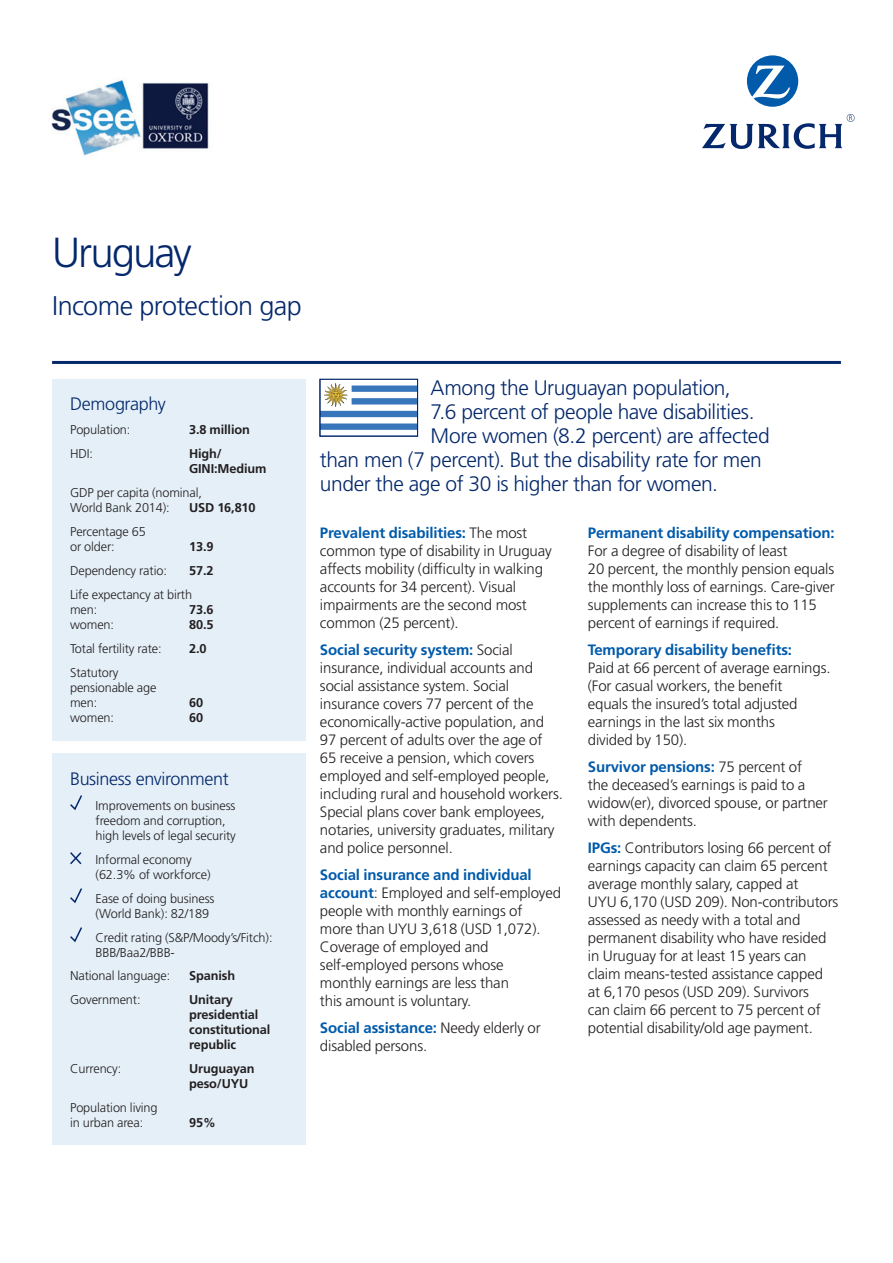
<style>
.page{position:relative;width:893px;height:1263px;background:#fff}
.page>*{position:absolute;margin:0;border:0;box-sizing:border-box;transform-origin:0 0}
.t1{font:300 42px "Frutiger LT Std";letter-spacing:-.045em;color:#04286b}
.t2{font:300 27px "Frutiger LT Std";letter-spacing:-.02em;color:#04286b}
.t3{font:300 21px "Frutiger LT Std";letter-spacing:-.02em;color:#04286b}
.t4{font:300 18px "Frutiger LT Std";letter-spacing:-.02em;color:#04286b}
.t5{font:300 15px/18px "Frutiger LT Std";letter-spacing:-.01em;color:#231f20}
.t6{font:700 15px "Frutiger LT Std";letter-spacing:-.01em;color:#015aaa}
.t7{font:300 12.75px/15px "Frutiger LT Std";letter-spacing:-.01em;color:#231f20}
.t8{font:700 12.75px/15px "Frutiger LT Std";letter-spacing:-.01em;color:#231f20}
.s1{font-weight:700;color:#015aaa}
</style>
<div class="page">
<div style="left:52px;top:379px;width:253px;height:361px;background:#e4eff8"></div>
<hr style="left:52px;top:361px;width:789px;height:3px;background:#04286b">
<div style="left:52px;top:753px;width:253px;height:392px;background:#e4eff8"></div>
<svg style="left:70px;top:795px;width:12px;height:15px"></svg>
<svg style="left:70px;top:852px;width:12px;height:13px"></svg>
<svg style="left:70px;top:888px;width:12px;height:16px"></svg>
<svg style="left:70px;top:927px;width:12px;height:16px"></svg>
<svg style="left:322px;top:383px;width:94px;height:47px"></svg>
<div style="left:320px;top:379px;width:98px;height:57px;border:1px solid #04286b"></div>
<img style="left:51px;top:80px;width:158px;height:76px">
<svg style="left:747px;top:55px;width:51px;height:52px"></svg>
<svg style="left:702px;top:114px;width:152px;height:35px"></svg>
<h1 class="t1" style="left:52px;top:229px;width:141px">Uruguay</h1>
<h2 class="t2" style="left:52px;top:290px;width:251px">Income protection gap</h2>
<p class="t4" style="left:70px;top:394px;width:97px">Demography</p>
<p class="t7" style="left:70px;top:423px;width:62px">Population:</p>
<p class="t8" style="left:189px;top:423px;width:62px">3.8 million</p>
<p class="t7" style="left:70px;top:447px;width:25px">HDI:</p>
<p class="t8" style="left:189px;top:447px;width:79px">High/<br>GINI:Medium</p>
<p class="t7" style="left:70px;top:486px;width:134px">GDP per capita (nominal,<br>World Bank 2014):</p>
<p class="t8" style="left:189px;top:501px;width:68px">USD 16,810</p>
<p class="t7" style="left:70px;top:525px;width:77px">Percentage 65 or older:</p>
<p class="t8" style="left:189px;top:540px;width:26px">13.9</p>
<p class="t7" style="left:70px;top:564px;width:98px">Dependency ratio:</p>
<p class="t8" style="left:189px;top:564px;width:26px">57.2</p>
<p class="t7" style="left:70px;top:588px;width:124px">Life expectancy at birth men:</p>
<p class="t8" style="left:189px;top:602px;width:26px">73.6</p>
<p class="t7" style="left:70px;top:618px;width:46px">women:</p>
<p class="t8" style="left:189px;top:617px;width:26px">80.5</p>
<p class="t7" style="left:70px;top:642px;width:93px">Total fertility rate:</p>
<p class="t8" style="left:189px;top:641px;width:19px">2.0</p>
<p class="t7" style="left:70px;top:666px;width:88px">Statutory pensionable age men:</p>
<p class="t8" style="left:189px;top:695px;width:16px">60</p>
<p class="t7" style="left:70px;top:711px;width:46px">women:</p>
<p class="t8" style="left:189px;top:710px;width:16px">60</p>
<p class="t4" style="left:70px;top:768px;width:160px">Business environment</p>
<p class="t7" style="left:96px;top:798px;width:142px">Improvements on business freedom and corruption, high levels of legal security</p>
<p class="t7" style="left:96px;top:852px;width:116px">Informal economy (62.3% of workforce)</p>
<p class="t7" style="left:96px;top:891px;width:120px">Ease of doing business (World Bank): 82/189</p>
<p class="t7" style="left:96px;top:930px;width:178px">Credit rating (S&amp;P/Moody’s/Fitch):<br>BBB/Baa2/BBB-</p>
<p class="t7" style="left:70px;top:968px;width:102px">National language:</p>
<p class="t8" style="left:189px;top:968px;width:47px">Spanish</p>
<p class="t7" style="left:70px;top:992px;width:72px">Government:</p>
<p class="t8" style="left:189px;top:992px;width:83px">Unitary presidential constitutional republic</p>
<p class="t7" style="left:70px;top:1061px;width:53px">Currency:</p>
<p class="t8" style="left:189px;top:1061px;width:67px">Uruguayan peso/UYU</p>
<p class="t7" style="left:70px;top:1100px;width:89px">Population living in urban area:</p>
<p class="t8" style="left:189px;top:1115px;width:28px">95%</p>
<h3 class="t3" style="left:431px;top:376px;width:302px">Among the Uruguayan population,</h3>
<h3 class="t3" style="left:431px;top:400px;width:325px">7.6 percent of people have disabilities.</h3>
<h3 class="t3" style="left:431px;top:424px;width:341px">More women (8.2 percent) are affected</h3>
<h3 class="t3" style="left:320px;top:448px;width:443px">than men (7 percent). But the disability rate for men</h3>
<h3 class="t3" style="left:320px;top:472px;width:400px">under the age of 30 is higher than for women.</h3>
<p class="t5" style="left:320px;top:524px;width:233px"><span class="s1">Prevalent disabilities:</span> The most common type of disability in Uruguay affects mobility (difficulty in walking accounts for 34 percent). Visual impairments are the second most common (25 percent).</p>
<p class="t5" style="left:320px;top:641px;width:244px"><span class="s1">Social security system:</span> Social insurance, individual accounts and social assistance system. Social insurance covers 77 percent of the economically-active population, and 97 percent of adults over the age of<br>65 receive a pension, which covers employed and self-employed people, including rural and household workers.<br>Special plans cover bank employees, notaries, university graduates, military and police personnel.</p>
<p class="t5" style="left:320px;top:866px;width:243px"><span class="s1">Social insurance and individual account</span>: Employed and self-employed people with monthly earnings of<br>more than UYU 3,618 (USD 1,072).<br>Coverage of employed and self-employed persons whose<br>monthly earnings are less than<br>this amount is voluntary.</p>
<p class="t5" style="left:320px;top:1019px;width:222px"><span class="s1">Social assistance:</span> Needy elderly or disabled persons.</p>
<p class="t6" style="left:588px;top:524px;width:248px">Permanent disability compensation:</p>
<p class="t5" style="left:588px;top:542px;width:249px">For a degree of disability of least<br>20 percent, the monthly pension equals the monthly loss of earnings. Care-giver supplements can increase this to 115 percent of earnings if required.</p>
<p class="t6" style="left:588px;top:641px;width:206px">Temporary disability benefits:</p>
<p class="t5" style="left:588px;top:659px;width:244px">Paid at 66 percent of average earnings. (For casual workers, the benefit<br>equals the insured’s total adjusted earnings in the last six months<br>divided by 150).</p>
<p class="t5" style="left:588px;top:758px;width:242px"><span class="s1">Survivor pensions:</span> 75 percent of<br>the deceased’s earnings is paid to a widow(er), divorced spouse, or partner with dependents.</p>
<p class="t5" style="left:588px;top:839px;width:252px"><span class="s1">IPGs:</span> Contributors losing 66 percent of earnings capacity can claim 65 percent average monthly salary, capped at<br>UYU 6,170 (USD 209). Non-contributors assessed as needy with a total and permanent disability who have resided in Uruguay for at least 15 years can claim means-tested assistance capped at 6,170 pesos (USD 209). Survivors<br>can claim 66 percent to 75 percent of potential disability/old age payment.</p>
</div>
